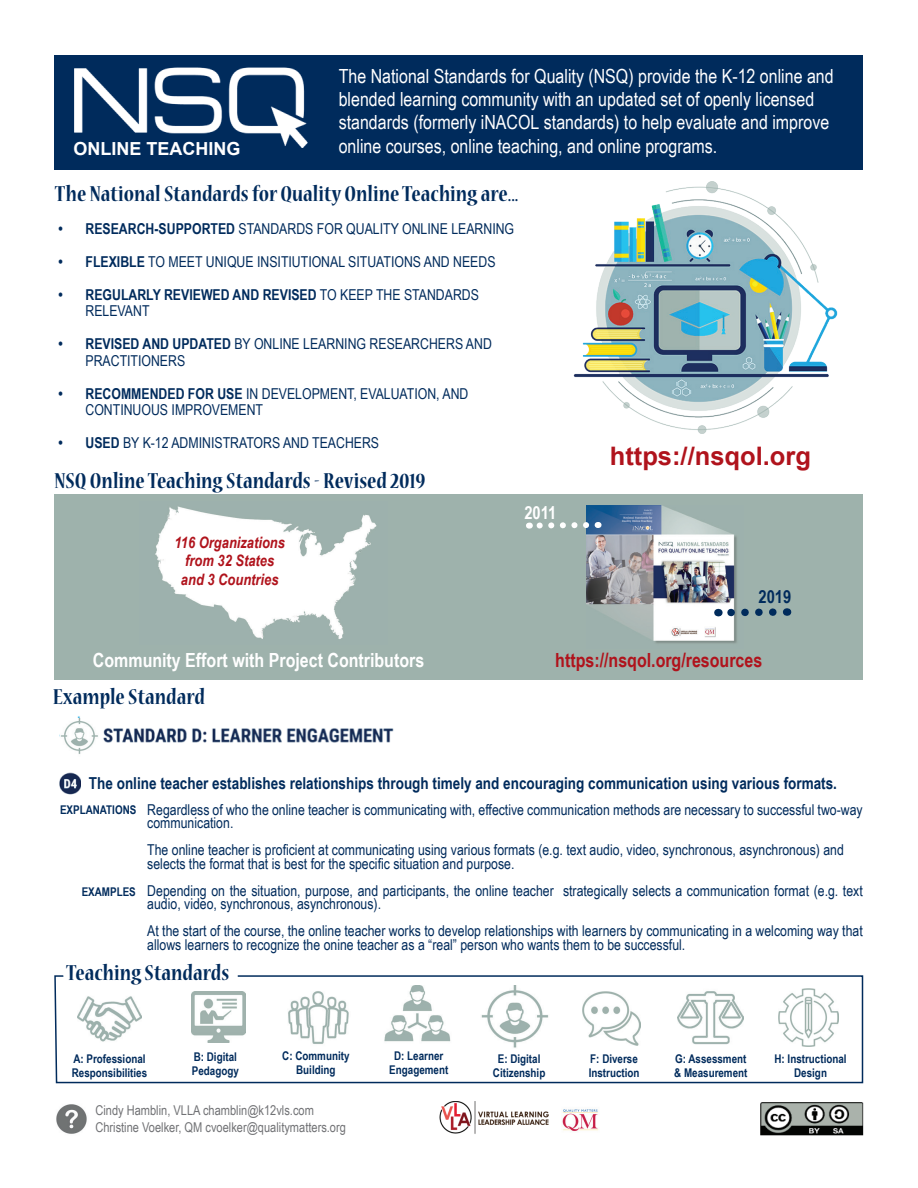
<style>
.page{position:relative;width:918px;height:1188px;background:#fff}
.page>*{position:absolute;margin:0;border:0;box-sizing:border-box;transform-origin:0 0}
.t1{font:700 25.5px "Arial";color:#b0131c}
.t2{font:700 condensed 24px "Nueva Std";color:#002b5c}
.t3{font:19.5px/23.4px "Arial Narrow";color:#fff}
.t4{font:700 19.5px "Arial Narrow";color:#fff}
.t5{font:700 19.5px "Arial Narrow";color:#b0131c}
.t6{font:700 18px "Arial";color:#fff}
.t7{font:700 18px "Arial Narrow";color:#fff}
.t8{font:700 18px "Arial Narrow";color:#002b5c}
.t9{font:700 16.5px "Arial Narrow";color:#002b5c}
.t10{font:italic 700 15.75px/18.9px "Arial Narrow";color:#b0131c;text-align:center}
.t11{font:15px/13.5px "Arial Narrow";color:#002b5c}
.t12{font:700 15px/16.5px "Arial Narrow";color:#002b5c}
.t13{font:13.5px/16.2px "Arial Narrow";color:#717275}
.t14{font:700 12px/14.4px "Arial Narrow";color:#002b5c}
.s1{font-weight:700}
.s2{font-weight:400}
</style>
<div class="page">
<svg style="left:54px;top:975px;width:810px;height:109px"></svg>
<svg style="left:62px;top:975px;width:176px;height:7px"></svg>
<div style="left:55px;top:55px;width:808px;height:115px;background:#002b5c"></div>
<img style="left:74px;top:67px;width:234px;height:81px">
<img style="left:574px;top:182px;width:264px;height:252px">
<img style="left:760px;top:1102px;width:104px;height:34px">
<img style="left:439px;top:1101px;width:110px;height:33px">
<img style="left:562px;top:1109px;width:37px;height:22px">
<img style="left:56px;top:1104px;width:31px;height:30px">
<div style="left:55px;top:494px;width:808px;height:186px;background:#9eb2ac"></div>
<img style="left:155px;top:506px;width:222px;height:133px">
<img style="left:77px;top:987px;width:65px;height:62px">
<img style="left:191px;top:992px;width:54px;height:51px">
<img style="left:288px;top:988px;width:63px;height:63px">
<img style="left:382px;top:986px;width:70px;height:65px">
<img style="left:481px;top:986px;width:69px;height:67px">
<img style="left:583px;top:992px;width:57px;height:53px">
<img style="left:677px;top:987px;width:67px;height:62px">
<img style="left:778px;top:988px;width:60px;height:58px">
<img style="left:586px;top:506px;width:151px;height:137px">
<img style="left:59px;top:716px;width:335px;height:79px">
<svg style="left:529px;top:519px;width:63px;height:13px"></svg>
<svg style="left:725px;top:608px;width:48px;height:8px"></svg>
<div style="left:60px;top:718px;width:40px;height:46px;background:#fff"></div>
<img style="left:60px;top:719px;width:38px;height:38px">
<div style="left:81px;top:776px;width:393px;height:15px;background:#fff"></div>
<p class="t3" style="left:339px;top:63px;width:497px">The National Standards for Quality (NSQ) provide the K-12 online and blended learning community with an updated set of openly licensed standards (formerly iNACOL standards) to help evaluate and improve online courses, online teaching, and online programs.</p>
<h2 class="t2" style="left:55px;top:182px;width:465px">The National Standards for Quality Online Teaching are...</h2>
<p class="t11" style="left:58px;top:221px;width:457px"><span class="s1">• RESEARCH-SUPPORTED</span> STANDARDS FOR QUALITY ONLINE LEARNING</p>
<p class="t11" style="left:58px;top:254px;width:439px"><span class="s1">• FLEXIBLE</span> TO MEET UNIQUE INSITIUTIONAL SITUATIONS AND NEEDS</p>
<p class="t12" style="left:86px;top:285px;width:395px;text-indent:-27px">• REGULARLY REVIEWED AND REVISED <span class="s2">TO KEEP THE STANDARDS<br>RELEVANT</span></p>
<p class="t11" style="left:86px;top:335px;width:408px;line-height:16.5px;text-indent:-27px"><span class="s1">• REVISED AND UPDATED</span> BY ONLINE LEARNING RESEARCHERS AND<br>PRACTITIONERS</p>
<p class="t11" style="left:86px;top:384px;width:384px;line-height:16.5px;text-indent:-27px"><span class="s1">• RECOMMENDED FOR USE</span> IN DEVELOPMENT, EVALUATION, AND<br>CONTINUOUS IMPROVEMENT</p>
<p class="t11" style="left:59px;top:435px;width:322px"><span class="s1">• USED</span> BY K-12 ADMINISTRATORS AND TEACHERS</p>
<h1 class="t1" style="left:610px;top:439px;width:203px">https://nsqol.org</h1>
<p class="t6" style="left:74px;top:137px;width:169px">ONLINE TEACHING</p>
<h2 class="t2" style="left:54px;top:470px;width:373px">NSQ Online Teaching Standards - Revised 2019</h2>
<p class="t10" style="left:175px;top:532px;width:112px">116 Organizations from 32 States and 3 Countries</p>
<h3 class="t4" style="left:93px;top:645px;width:333px">Community Effort with Project Contributors</h3>
<h2 class="t2" style="left:53px;top:686px;width:154px">Example Standard</h2>
<p class="t7" style="left:524px;top:499px;width:34px">2011</p>
<p class="t8" style="left:759px;top:583px;width:34px">2019</p>
<h3 class="t5" style="left:555px;top:645px;width:209px">https://nsqol.org/resources</h3>
<p class="t9" style="left:89px;top:771px;width:750px">The online teacher establishes relationships through timely and encouraging communication using various formats.</p>
<p class="t11" style="left:147px;top:802px;width:717px">Regardless of who the online teacher is communicating with, effective communication methods are necessary to successful two-way communication.</p>
<p class="t11" style="left:147px;top:843px;width:698px">The online teacher is proficient at communicating using various formats (e.g. text audio, video, synchronous, asynchronous) and selects the format that is best for the specific situation and purpose.</p>
<p class="t11" style="left:147px;top:883px;width:717px">Depending on the situation, purpose, and participants, the online teacher strategically selects a communication format (e.g. text audio, video, synchronous, asynchronous).</p>
<p class="t11" style="left:147px;top:924px;width:717px">At the start of the course, the online teacher works to develop relationships with learners by communicating in a welcoming way that allows learners to recognize the onine teacher as a “real” person who wants them to be successful.</p>
<p class="t14" style="left:60px;top:802px;width:78px">EXPLANATIONS</p>
<p class="t14" style="left:82px;top:884px;width:56px">EXAMPLES</p>
<h2 class="t2" style="left:66px;top:962px;width:165px">Teaching Standards</h2>
<p class="t14" style="left:72px;top:1051px;width:77px">A: Professional<br>Responsibilities</p>
<p class="t14" style="left:192px;top:1049px;width:49px">B: Digital<br>Pedagogy</p>
<p class="t14" style="left:282px;top:1048px;width:69px;text-align:center">C: Community<br>Building</p>
<p class="t14" style="left:389px;top:1048px;width:61px;text-align:center">D: Learner<br>Engagement</p>
<p class="t14" style="left:493px;top:1051px;width:54px;text-align:center">E: Digital<br>Citizenship</p>
<p class="t14" style="left:589px;top:1051px;width:52px">F: Diverse<br>Instruction</p>
<p class="t14" style="left:674px;top:1051px;width:75px">G: Assessment &amp; Measurement</p>
<p class="t14" style="left:775px;top:1051px;width:74px;text-align:center">H: Instructional<br>Design</p>
<p class="t13" style="left:95px;top:1102px;width:252px">Cindy Hamblin, VLLA chamblin@k12vls.com<br>Christine Voelker, QM cvoelker@qualitymatters.org</p>
</div>
